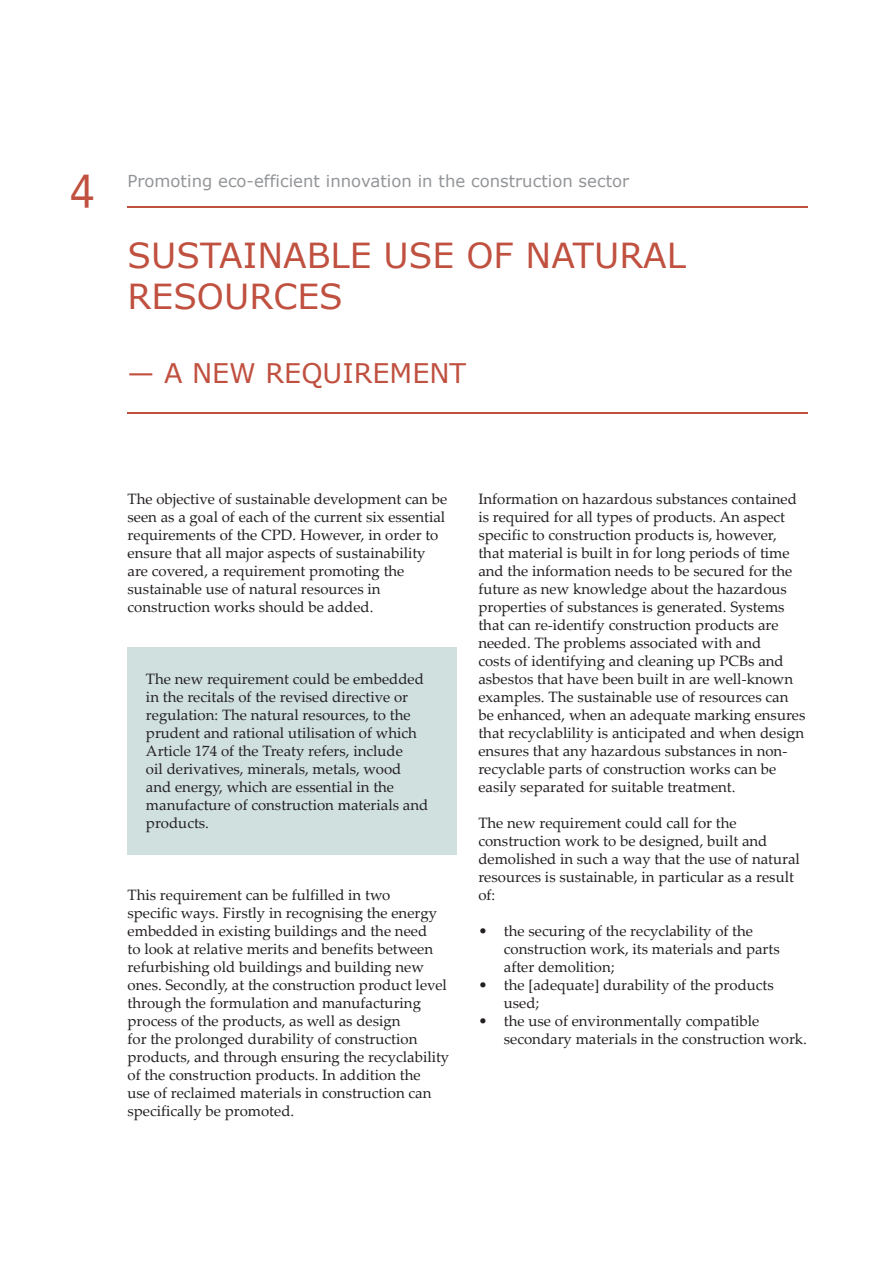
<style>
.page{position:relative;width:893px;height:1263px;background:#fff}
.page>*{position:absolute;margin:0;border:0;box-sizing:border-box;transform-origin:0 0}
.t1{font:45px "Avenir True";color:#c0503f}
.t2{font:34.5px/41.4px "Verdana";color:#c0503f}
.t3{font:27px "Verdana";color:#c0503f}
.t4{font:16.5px "Verdana";color:#939598}
.t5{font:15px/18px "Palatino Linotype";color:#231f20}
</style>
<div class="page">
<hr style="left:128px;top:412px;width:680px;height:2px;background:#c0503f">
<hr style="left:128px;top:206px;width:680px;height:2px;background:#c0503f">
<div style="left:128px;top:647px;width:329px;height:208px;background:#d0e0df"></div>
<h1 class="t1" style="left:70px;top:166px;width:27px">4</h1>
<p class="t4" style="left:128px;top:170px;width:503px">Promoting eco-efficient innovation in the construction sector</p>
<h2 class="t2" style="left:128px;top:233px;width:560px">SUSTAINABLE USE OF NATURAL<br>RESOURCES</h2>
<h3 class="t3" style="left:128px;top:356px;width:340px">— A NEW REQUIREMENT</h3>
<p class="t5" style="left:128px;top:489px;width:321px">The objective of sustainable development can be seen as a goal of each of the current six essential requirements of the CPD. However, in order to ensure that all major aspects of sustainability are covered, a requirement promoting the sustainable use of natural resources in construction works should be added.</p>
<p class="t5" style="left:146px;top:669px;width:284px">The new requirement could be embedded in the recitals of the revised directive or regulation: The natural resources, to the prudent and rational utilisation of which Article 174 of the Treaty refers, include<br>oil derivatives, minerals, metals, wood and energy, which are essential in the manufacture of construction materials and products.</p>
<p class="t5" style="left:128px;top:885px;width:323px">This requirement can be fulfilled in two<br>specific ways. Firstly in recognising the energy embedded in existing buildings and the need<br>to look at relative merits and benefits between refurbishing old buildings and building new ones. Secondly, at the construction product level through the formulation and manufacturing process of the products, as well as design<br>for the prolonged durability of construction products, and through ensuring the recyclability of the construction products. In addition the<br>use of reclaimed materials in construction can specifically be promoted.</p>
<p class="t5" style="left:478px;top:489px;width:329px">Information on hazardous substances contained is required for all types of products. An aspect specific to construction products is, however, that material is built in for long periods of time and the information needs to be secured for the future as new knowledge about the hazardous properties of substances is generated. Systems that can re-identify construction products are needed. The problems associated with and<br>costs of identifying and cleaning up PCBs and asbestos that have been built in are well-known examples. The sustainable use of resources can be enhanced, when an adequate marking ensures that recyclablility is anticipated and when design ensures that any hazardous substances in non&shy;recyclable parts of construction works can be easily separated for suitable treatment.</p>
<p class="t5" style="left:478px;top:813px;width:323px">The new requirement could call for the construction work to be designed, built and demolished in such a way that the use of natural resources is sustainable, in particular as a result of:</p>
<p class="t5" style="left:504px;top:921px;width:277px;text-indent:-26px">• the securing of the recyclability of the construction work, its materials and parts after demolition;</p>
<p class="t5" style="left:504px;top:975px;width:271px;text-indent:-26px">• the [adequate] durability of the products used;</p>
<p class="t5" style="left:504px;top:1011px;width:305px;text-indent:-26px">• the use of environmentally compatible secondary materials in the construction work.</p>
</div>
